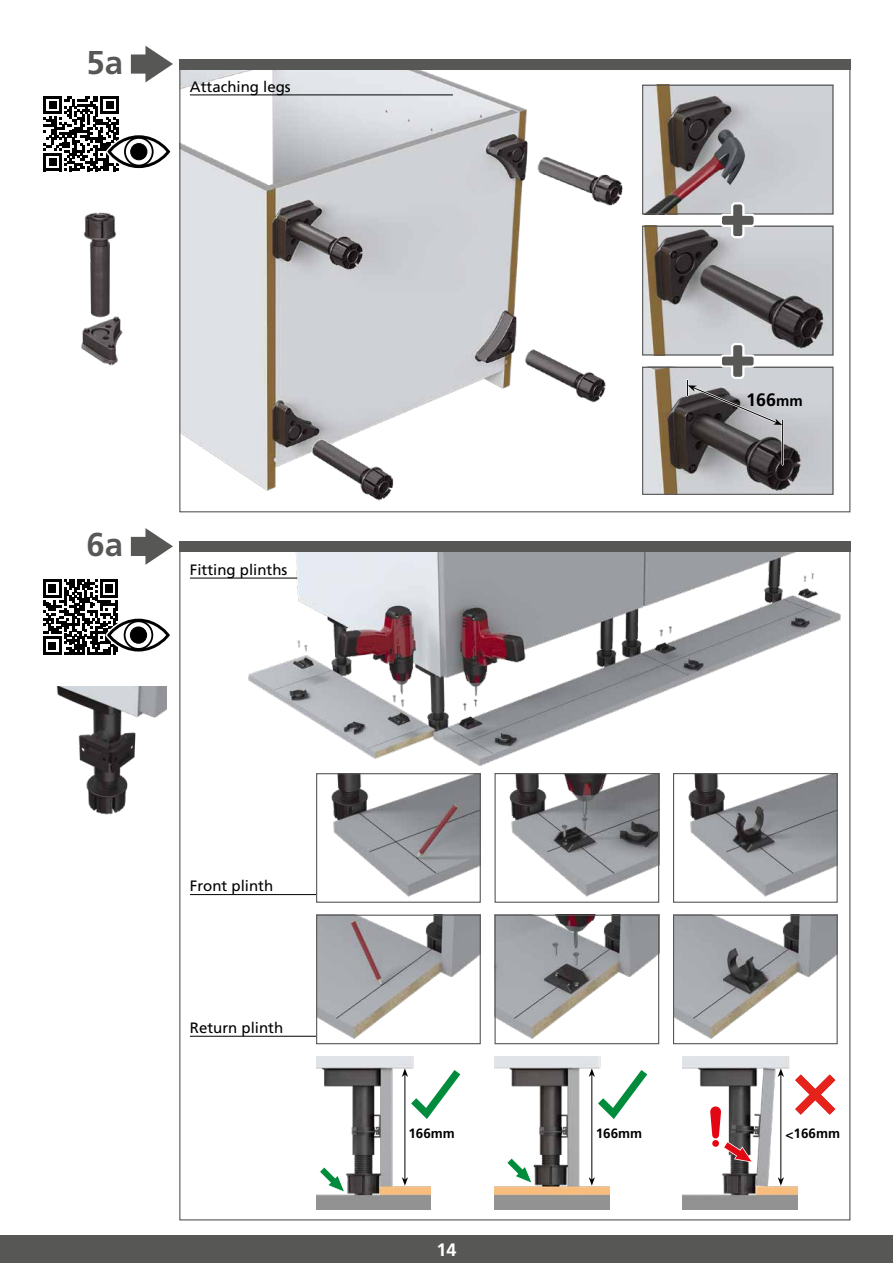
<style>
.page{position:relative;width:893px;height:1263px;background:#fff}
.page>*{position:absolute;margin:0;border:0;box-sizing:border-box;transform-origin:0 0}
.t1{font:700 33px "Frutiger LT Std";color:#575756}
.t2{font:700 18px "Frutiger LT Std";color:#000}
.t3{font:700 18px "Frutiger LT Std";color:#fff}
.t4{font:15px "Frutiger LT Std";color:#000}
.t5{font:700 13.5px "Frutiger LT Std";color:#000}
.s1{font-size:15px}
</style>
<div class="page">
<div style="left:0;top:1235px;width:893px;height:28px;background:#575756"></div>
<img style="left:181px;top:69px;width:583px;height:432px">
<div style="left:179px;top:59px;width:671px;height:10px;background:#575756"></div>
<svg style="left:131px;top:46px;width:42px;height:36px"></svg>
<img style="left:190px;top:552px;width:651px;height:227px">
<div style="left:179px;top:541px;width:671px;height:11px;background:#575756"></div>
<svg style="left:131px;top:528px;width:42px;height:37px"></svg>
<img style="left:81px;top:212px;width:42px;height:154px">
<img style="left:56px;top:687px;width:111px;height:128px">
<hr style="left:190px;top:894px;width:263px;height:1px;background:#000">
<hr style="left:190px;top:1036px;width:263px;height:1px;background:#000">
<img style="left:644px;top:87px;width:187px;height:125px">
<div style="left:642px;top:85px;width:191px;height:129px;border:1px solid #575756"></div>
<img style="left:644px;top:228px;width:187px;height:125px">
<div style="left:642px;top:226px;width:191px;height:129px;border:1px solid #575756"></div>
<svg style="left:717px;top:200px;width:41px;height:41px"></svg>
<img style="left:644px;top:369px;width:187px;height:124px">
<div style="left:642px;top:367px;width:191px;height:128px;border:1px solid #575756"></div>
<hr style="left:781px;top:420px;width:3px;height:45px;background:#fff">
<hr style="left:782px;top:420px;width:1px;height:45px;background:#000">
<svg style="left:686px;top:341px;width:96px;height:86px;background:#a8a8ab"></svg>
<img style="left:316px;top:1056px;width:115px;height:153px">
<svg style="left:319px;top:1166px;width:26px;height:27px"></svg>
<hr style="left:405px;top:1074px;width:1px;height:105px;background:#000">
<svg style="left:402px;top:1177px;width:6px;height:9px"></svg>
<svg style="left:402px;top:1067px;width:59px;height:54px"></svg>
<img style="left:495px;top:1056px;width:114px;height:153px">
<svg style="left:506px;top:1157px;width:27px;height:27px"></svg>
<hr style="left:591px;top:1074px;width:1px;height:105px;background:#000">
<svg style="left:589px;top:1177px;width:6px;height:9px"></svg>
<svg style="left:589px;top:1067px;width:59px;height:54px"></svg>
<img style="left:683px;top:1056px;width:115px;height:153px">
<hr style="left:780px;top:1074px;width:1px;height:105px;background:#000">
<svg style="left:778px;top:1177px;width:6px;height:9px"></svg>
<svg style="left:778px;top:1068px;width:6px;height:9px"></svg>
<svg style="left:792px;top:1071px;width:44px;height:47px"></svg>
<svg style="left:710px;top:1106px;width:43px;height:57px"></svg>
<img style="left:318px;top:775px;width:161px;height:122px">
<div style="left:316px;top:773px;width:165px;height:130px;border:1px solid #575756"></div>
<img style="left:497px;top:775px;width:160px;height:122px">
<div style="left:495px;top:773px;width:164px;height:130px;border:1px solid #575756"></div>
<img style="left:497px;top:917px;width:160px;height:122px">
<div style="left:495px;top:915px;width:164px;height:129px;border:1px solid #575756"></div>
<img style="left:675px;top:917px;width:161px;height:122px">
<div style="left:673px;top:915px;width:165px;height:129px;border:1px solid #575756"></div>
<img style="left:675px;top:775px;width:161px;height:122px">
<div style="left:673px;top:773px;width:165px;height:130px;border:1px solid #575756"></div>
<img style="left:318px;top:917px;width:161px;height:122px">
<div style="left:316px;top:915px;width:165px;height:129px;border:1px solid #575756"></div>
<hr style="left:190px;top:95px;width:263px;height:1px;background:#000">
<svg style="left:44px;top:96px;width:127px;height:75px"></svg>
<div style="left:124px;top:137px;width:30px;height:29px;border:2px solid #000;border-radius:50%"></div>
<div style="left:131px;top:144px;width:16px;height:16px;background:#000;border-radius:50%"></div>
<div style="left:130px;top:143px;width:17px;height:17px;border:1px solid #000;border-radius:50%"></div>
<div style="left:108px;top:135px;width:62px;height:33px;border:3px solid #000;border-radius:50%"></div>
<svg style="left:43px;top:580px;width:123px;height:74px"></svg>
<div style="left:124px;top:620px;width:29px;height:30px;border:2px solid #000;border-radius:50%"></div>
<div style="left:130px;top:627px;width:17px;height:16px;background:#000;border-radius:50%"></div>
<div style="left:130px;top:627px;width:17px;height:17px;border:1px solid #000;border-radius:50%"></div>
<div style="left:107px;top:619px;width:63px;height:32px;border:3px solid #000;border-radius:50%"></div>
<h1 class="t1" style="left:87px;top:43px;width:38px">5a</h1>
<p class="t4" style="left:190px;top:77px;width:102px">Attaching legs</p>
<h1 class="t1" style="left:87px;top:525px;width:38px">6a</h1>
<p class="t4" style="left:190px;top:561px;width:99px">Fitting plinths</p>
<p class="t2" style="left:746px;top:389px;width:58px">166<span class="s1">mm</span></p>
<p class="t4" style="left:190px;top:877px;width:85px">Front plinth</p>
<p class="t4" style="left:190px;top:1019px;width:95px">Return plinth</p>
<p class="t5" style="left:408px;top:1125px;width:48px">166mm</p>
<p class="t5" style="left:596px;top:1125px;width:48px">166mm</p>
<p class="t5" style="left:785px;top:1125px;width:56px">&lt;166mm</p>
<p class="t3" style="left:436px;top:1239px;width:22px">14</p>
</div>
